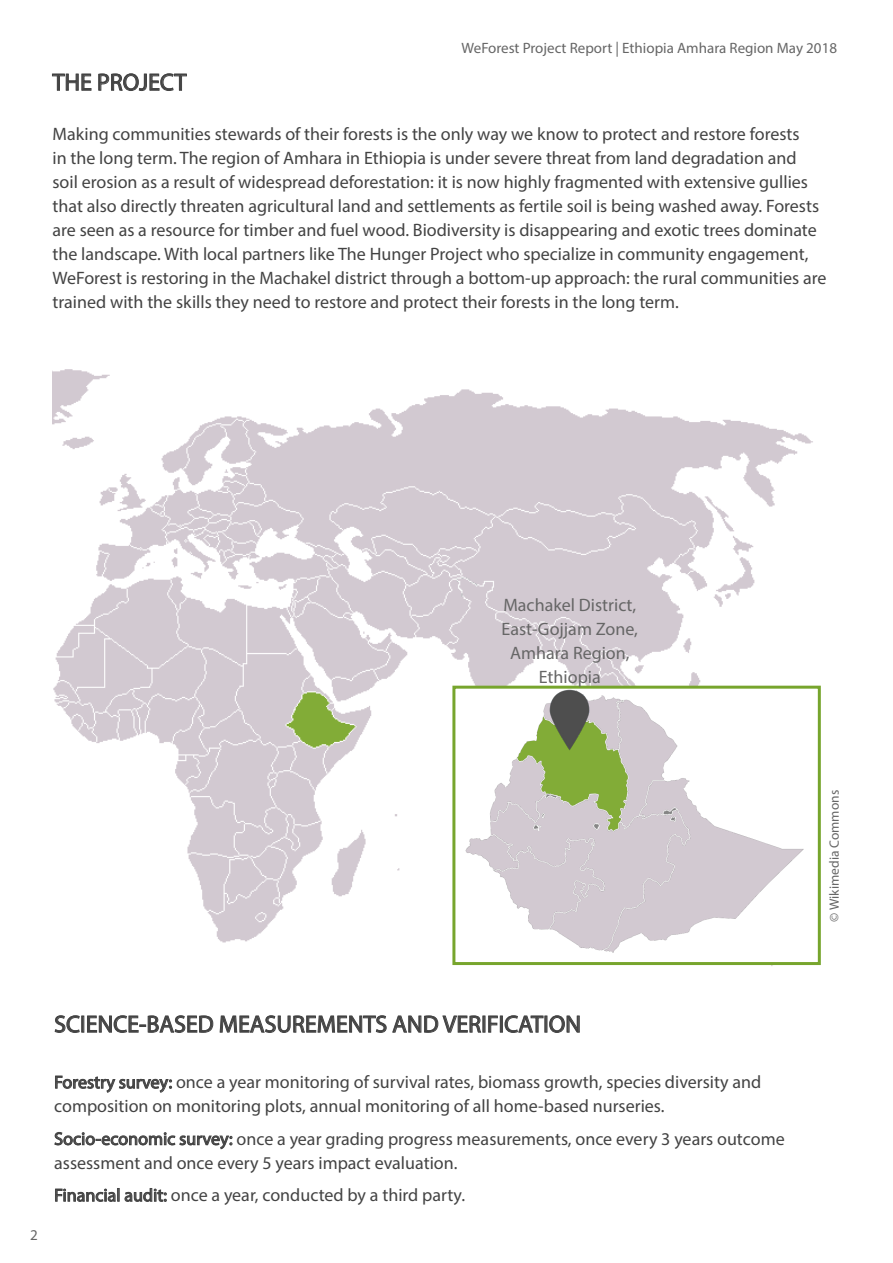
<style>
.page{position:relative;width:893px;height:1263px;background:#fff}
.page>*{position:absolute;margin:0;border:0;box-sizing:border-box;transform-origin:0 0}
.t1{font:24px "Myriad Pro";color:#434343}
.t2{font:18px/24px "Myriad Pro";color:#434343}
.t3{font:18px/24px "Myriad Pro";color:#666;text-align:center}
.t4{font:15px "Myriad Pro";color:#666}
.t5{font:13.5px "Myriad Pro";color:#666}
</style>
<div class="page">
<img style="left:52px;top:369px;width:767px;height:597px">
<svg style="left:52px;top:73px;width:40px;height:18px"></svg>
<svg style="left:98px;top:73px;width:89px;height:18px"></svg>
<svg style="left:54px;top:1015px;width:26px;height:18px"></svg>
<div style="left:81px;top:1016px;width:3px;height:16px;border:1px solid #434343"></div>
<svg style="left:87px;top:1015px;width:411px;height:18px"></svg>
<div style="left:500px;top:1016px;width:3px;height:16px;border:1px solid #434343"></div>
<svg style="left:504px;top:1015px;width:76px;height:18px"></svg>
<svg style="left:55px;top:1075px;width:117px;height:18px"></svg>
<svg style="left:54px;top:1132px;width:178px;height:18px"></svg>
<svg style="left:55px;top:1188px;width:112px;height:14px"></svg>
<img style="left:456px;top:690px;width:361px;height:271px">
<div style="left:452px;top:686px;width:369px;height:279px;border:3px solid #77a52d"></div>
<img style="left:549px;top:689px;width:40px;height:61px">
<p class="t4" style="left:462px;top:39px;width:377px">WeForest Project Report | Ethiopia Amhara Region May 2018</p>
<p class="t1" style="left:52px;top:67px;width:135px">THE PROJECT</p>
<p class="t2" style="left:52px;top:122px;width:775px">Making communities stewards of their forests is the only way we know to protect and restore forests<br>in the long term. The region of Amhara in Ethiopia is under severe threat from land degradation and soil erosion as a result of widespread deforestation: it is now highly fragmented with extensive gullies that also directly threaten agricultural land and settlements as fertile soil is being washed away. Forests are seen as a resource for timber and fuel wood. Biodiversity is disappearing and exotic trees dominate the landscape. With local partners like The Hunger Project who specialize in community engagement, WeForest is restoring in the Machakel district through a bottom-up approach: the rural communities are trained with the skills they need to restore and protect their forests in the long term.</p>
<p class="t3" style="left:502px;top:592px;width:138px">Machakel District,<br>East-Gojjam Zone,<br>Amhara Region,<br>Ethiopia</p>
<p class="t4" style="left:30px;top:1226px;width:9px">2</p>
<p class="t1" style="left:54px;top:1009px;width:528px">SCIENCE-BASED MEASUREMENTS AND VERIFICATION</p>
<p class="t2" style="left:54px;top:1070px;width:709px">Forestry survey: once a year monitoring of survival rates, biomass growth, species diversity and composition on monitoring plots, annual monitoring of all home-based nurseries.</p>
<p class="t2" style="left:54px;top:1126px;width:732px">Socio-economic survey: once a year grading progress measurements, once every 3 years outcome assessment and once every 5 years impact evaluation.</p>
<p class="t2" style="left:54px;top:1183px;width:412px">Financial audit: once a year, conducted by a third party.</p>
<p class="t5" style="left:826px;top:922px;width:133px;rotate:-90deg">© Wikimedia Commons</p>
</div>
